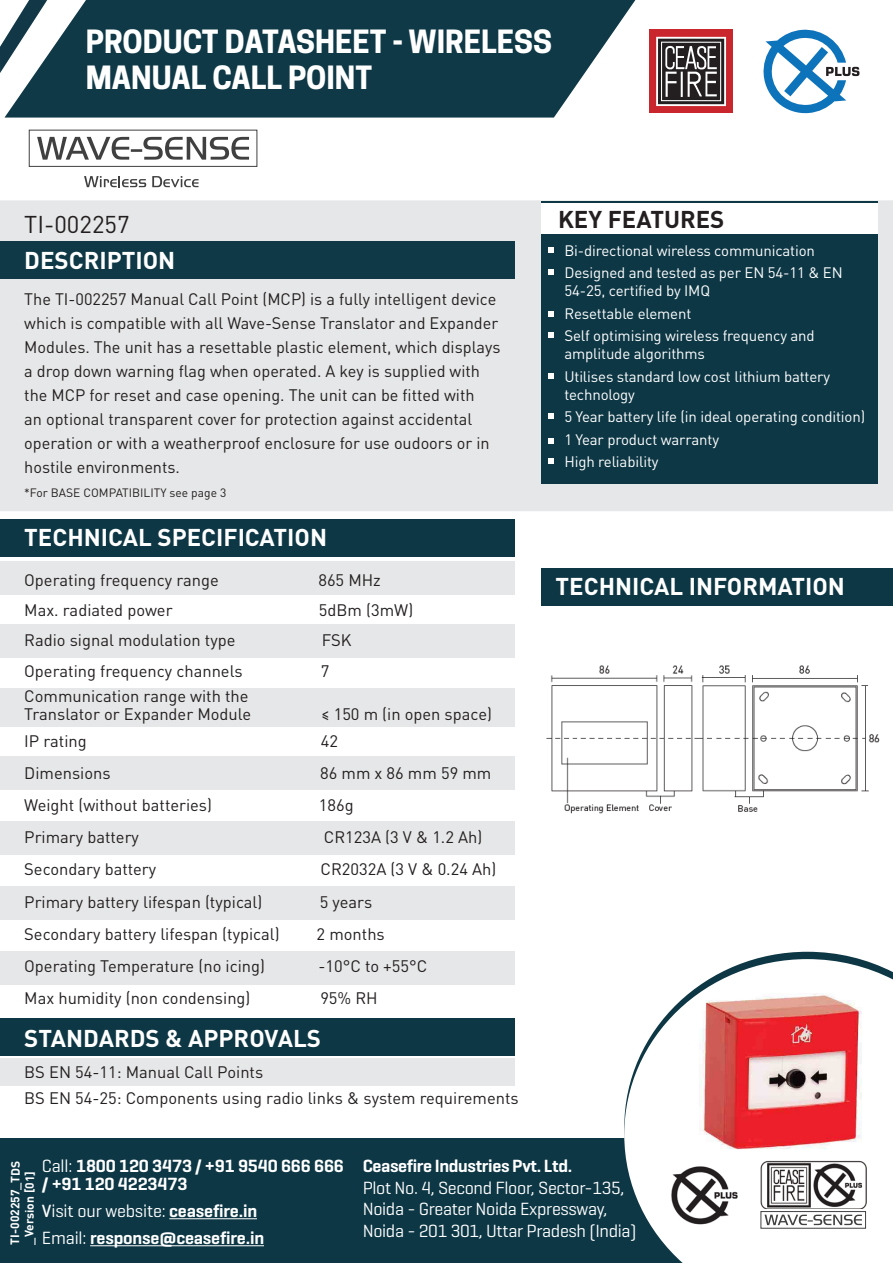
<style>
.page{position:relative;width:893px;height:1263px;background:#fff}
.page>*{position:absolute;margin:0;border:0;box-sizing:border-box;transform-origin:0 0}
.t1{font:700 30.15px/36.2px "Cooper Hewitt";color:#fff}
.t2{font:700 24px "DIN Pro";color:#fff}
.t3{font:700 24px "DIN Pro";color:#231f20}
.t4{font:24px "DIN Pro";color:#231f20}
.t5{font:600 18px/18px "Geogrotesque";letter-spacing:-.01em;color:#fff}
.t6{font:18px/21.6px "Geogrotesque";letter-spacing:-.02em;color:#fff}
.t7{font:16.5px/24px "DIN Pro";color:#231f20}
.t8{font:15px/22.5px "DIN Pro";letter-spacing:-.01em;color:#fff}
.t9{font:12px "DIN Pro";color:#231f20}
.t10{font:700 12px/14.4px "DIN Pro";letter-spacing:-.01em;color:#fff}
.s1{font-weight:400}
.s2{font-weight:500}
</style>
<div class="page">
<div style="left:0;top:1058px;width:515px;height:27px;background:#e6e7e8"></div>
<div style="left:0;top:1138px;width:893px;height:125px;background:#0d3745"></div>
<div style="left:0;top:1018px;width:515px;height:37px;background:#0d3745"></div>
<div style="left:0;top:562px;width:515px;height:33px;background:#e6e7e8"></div>
<div style="left:0;top:624px;width:515px;height:33px;background:#e6e7e8"></div>
<div style="left:0;top:688px;width:515px;height:39px;background:#e6e7e8"></div>
<div style="left:0;top:756px;width:515px;height:34px;background:#e6e7e8"></div>
<div style="left:0;top:821px;width:515px;height:34px;background:#e6e7e8"></div>
<div style="left:0;top:886px;width:515px;height:33px;background:#e6e7e8"></div>
<div style="left:0;top:951px;width:515px;height:33px;background:#e6e7e8"></div>
<svg style="left:5px;top:0;width:630px;height:118px;background:#254b58"></svg>
<div style="left:0;top:201px;width:893px;height:309px;background:#e6e7e8"></div>
<div style="left:649px;top:30px;width:84px;height:83px;background:#c9262d"></div>
<svg style="left:656px;top:37px;width:70px;height:69px;background:#6a6767"></svg>
<svg style="left:763px;top:29px;width:96px;height:85px"></svg>
<div style="left:541px;top:201px;width:337px;height:282px;background:#0d3745"></div>
<div style="left:541px;top:203px;width:337px;height:30px;background:#fff"></div>
<svg style="left:549px;top:248px;width:5px;height:5px"></svg>
<svg style="left:549px;top:269px;width:5px;height:6px"></svg>
<svg style="left:549px;top:311px;width:5px;height:5px"></svg>
<svg style="left:549px;top:332px;width:5px;height:5px"></svg>
<svg style="left:549px;top:373px;width:5px;height:5px"></svg>
<svg style="left:549px;top:414px;width:5px;height:5px"></svg>
<svg style="left:549px;top:438px;width:5px;height:5px"></svg>
<svg style="left:549px;top:459px;width:5px;height:5px"></svg>
<div style="left:0;top:241px;width:514px;height:38px;background:#0f3947"></div>
<div style="left:0;top:519px;width:514px;height:37px;background:#0d3745"></div>
<div style="left:541px;top:568px;width:352px;height:38px;background:#0d3745"></div>
<svg style="left:0;top:0;width:47px;height:73px"></svg>
<svg style="left:755px;top:952px;width:104px;height:7px"></svg>
<svg style="left:624px;top:959px;width:269px;height:304px"></svg>
<img style="left:671px;top:1163px;width:68px;height:67px">
<img style="left:760px;top:1160px;width:107px;height:69px">
<div style="left:29px;top:130px;width:228px;height:37px;border:1px solid #414042"></div>
<svg style="left:37px;top:137px;width:212px;height:23px"></svg>
<svg style="left:84px;top:176px;width:62px;height:11px"></svg>
<svg style="left:152px;top:176px;width:47px;height:11px"></svg>
<svg style="left:760px;top:1210px;width:107px;height:18px"></svg>
<div style="left:761px;top:1211px;width:105px;height:17px;border:1px solid #414042"></div>
<svg style="left:764px;top:1215px;width:98px;height:10px"></svg>
<img style="left:546px;top:665px;width:334px;height:149px">
<img style="left:699px;top:994px;width:162px;height:156px">
<hr style="left:169px;top:1218px;width:88px;height:1px;background:#fff">
<hr style="left:90px;top:1245px;width:174px;height:1px;background:#fff">
<h1 class="t1" style="left:86px;top:24px;width:468px">PRODUCT DATASHEET - WIRELESS<br>MANUAL CALL POINT</h1>
<h2 class="t4" style="left:24px;top:208px;width:107px">TI-002257</h2>
<h2 class="t2" style="left:24px;top:244px;width:153px">DESCRIPTION</h2>
<p class="t7" style="left:24px;top:286px;width:478px">The TI-002257 Manual Call Point (MCP) is a fully intelligent device which is compatible with all Wave-Sense Translator and Expander Modules. The unit has a resettable plastic element, which displays a drop down warning flag when operated. A key is supplied with the MCP for reset and case opening. The unit can be fitted with<br>an optional transparent cover for protection against accidental operation or with a weatherproof enclosure for use oudoors or in hostile environments.</p>
<p class="t9" style="left:24px;top:485px;width:204px">*For BASE COMPATIBILITY see page 3</p>
<h2 class="t2" style="left:24px;top:521px;width:304px">TECHNICAL SPECIFICATION</h2>
<h2 class="t3" style="left:558px;top:203px;width:168px">KEY FEATURES</h2>
<p class="t8" style="left:564px;top:239px;width:280px">Bi-directional wireless communication<br>Designed and tested as per EN 54-11 &amp; EN</p>
<p class="t8" style="left:564px;top:279px;width:252px">54-25, certified by IMQ<br>Resettable element<br>Self optimising wireless frequency and</p>
<p class="t8" style="left:564px;top:342px;width:267px">amplitude algorithms<br>Utilises standard low cost lithium battery</p>
<p class="t8" style="left:564px;top:383px;width:302px">technology<br>5 Year battery life (in ideal operating condition)<br>1 Year product warranty<br>High reliability</p>
<p class="t7" style="left:24px;top:567px;width:196px">Operating frequency range</p>
<p class="t7" style="left:318px;top:567px;width:64px">865 MHz</p>
<p class="t7" style="left:24px;top:597px;width:150px">Max. radiated power</p>
<p class="t7" style="left:319px;top:597px;width:96px">5dBm (3mW)</p>
<p class="t7" style="left:24px;top:628px;width:213px">Radio signal modulation type</p>
<p class="t7" style="left:322px;top:628px;width:31px">FSK</p>
<p class="t7" style="left:24px;top:658px;width:220px">Operating frequency channels</p>
<p class="t7" style="left:321px;top:658px;width:10px">7</p>
<p class="t7" style="left:24px;top:686px;width:228px;line-height:18px">Communication range with the<br>Translator or Expander Module</p>
<p class="t7" style="left:321px;top:701px;width:172px">≤ 150 m (in open space)</p>
<p class="t7" style="left:24px;top:729px;width:64px">IP rating</p>
<p class="t7" style="left:321px;top:729px;width:19px">42</p>
<p class="t7" style="left:24px;top:760px;width:88px">Dimensions</p>
<p class="t7" style="left:320px;top:760px;width:173px">86 mm x 86 mm 59 mm</p>
<p class="t7" style="left:24px;top:793px;width:189px">Weight (without batteries)</p>
<p class="t7" style="left:319px;top:793px;width:36px">186g</p>
<p class="t7" style="left:24px;top:824px;width:116px">Primary battery</p>
<p class="t7" style="left:324px;top:824px;width:160px">CR123A (3 V &amp; 1.2 Ah)</p>
<p class="t7" style="left:24px;top:856px;width:133px">Secondary battery</p>
<p class="t7" style="left:321px;top:856px;width:177px">CR2032A (3 V &amp; 0.24 Ah)</p>
<p class="t7" style="left:24px;top:889px;width:240px">Primary battery lifespan (typical)</p>
<p class="t7" style="left:320px;top:889px;width:54px">5 years</p>
<p class="t7" style="left:24px;top:921px;width:257px">Secondary battery lifespan (typical)</p>
<p class="t7" style="left:317px;top:921px;width:70px">2 months</p>
<p class="t7" style="left:24px;top:954px;width:242px">Operating Temperature (no icing)</p>
<p class="t7" style="left:319px;top:954px;width:110px">-10°C to +55°C</p>
<p class="t7" style="left:24px;top:985px;width:228px">Max humidity (non condensing)</p>
<p class="t7" style="left:320px;top:985px;width:59px">95% RH</p>
<h2 class="t2" style="left:24px;top:1021px;width:298px">STANDARDS &amp; APPROVALS</h2>
<p class="t7" style="left:24px;top:1059px;width:496px;line-height:25.7px">BS EN 54-11: Manual Call Points<br>BS EN 54-25: Components using radio links &amp; system requirements</p>
<h2 class="t2" style="left:556px;top:570px;width:291px">TECHNICAL INFORMATION</h2>
<p class="t5" style="left:42px;top:1156px;width:304px"><span class="s1">Call:</span> 1800 120 3473 / +91 9540 666 666 / +91 120 4223473</p>
<p class="t5" style="left:42px;top:1197px;width:224px;line-height:27px"><span class="s2">V</span><span class="s1">isit our website:</span> ceasefire.in<br><span class="s1">Email:</span> response@ceasefire.in</p>
<p class="t10" style="left:7px;top:1244px;width:86px;rotate:-90deg">TI-002257_TDS _Version [01]</p>
<p class="t5" style="left:363px;top:1156px;width:211px">Ceasefire Industries Pvt. Ltd.</p>
<p class="t6" style="left:363px;top:1176px;width:275px">Plot No. 4, Second Floor, Sector-135,<br>Noida - Greater Noida Expressway,<br>Noida - 201 301, Uttar Pradesh (India)</p>
</div>
